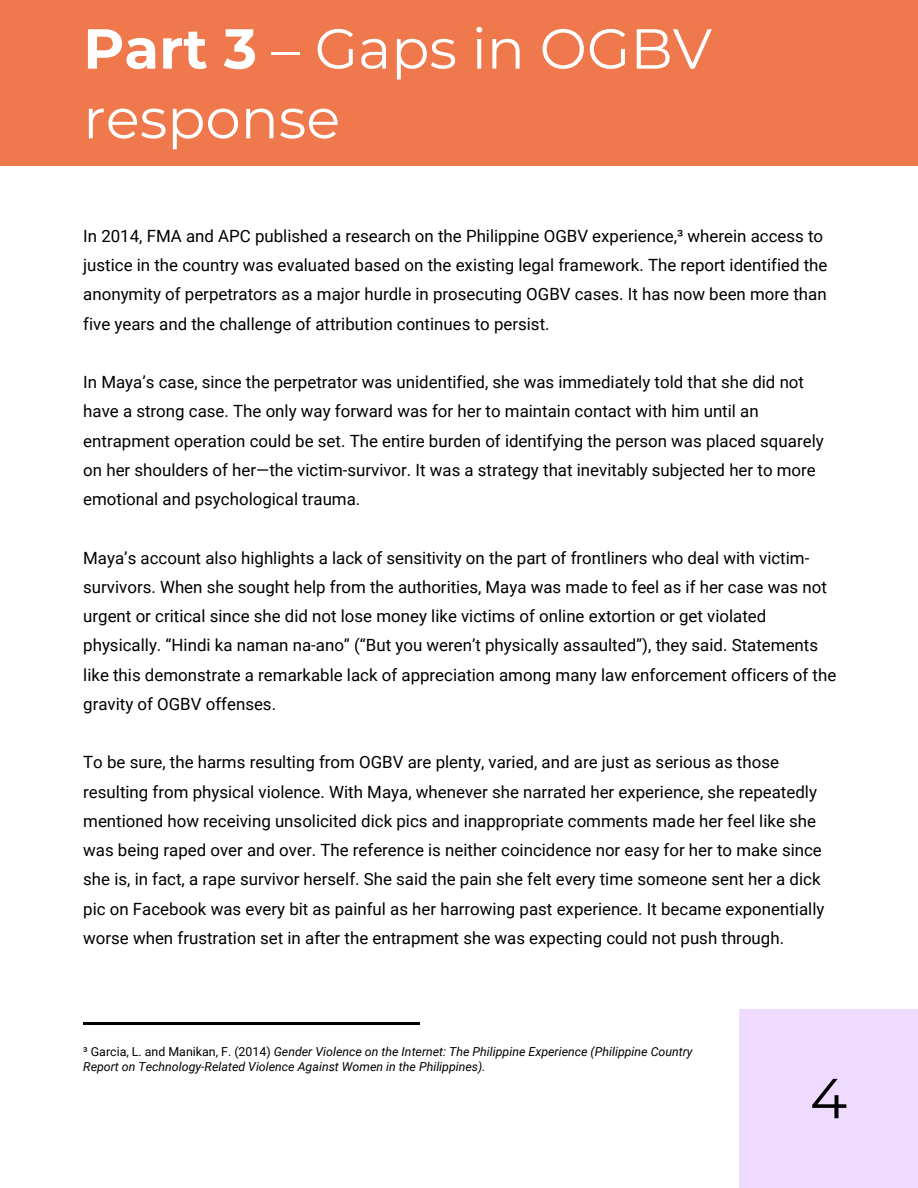
<style>
.page{position:relative;width:918px;height:1188px;background:#fff}
.page>*{position:absolute;margin:0;border:0;box-sizing:border-box;transform-origin:0 0}
.t1{font:56.25px/69.8px "Montserrat";color:#fff}
.t2{font:56.25px "Montserrat";color:#000}
.t3{font:16.8px/29.2px "Roboto";color:#000}
.t4{font:italic 12.3px/14.7px "Roboto";color:#000}
.s1{font-weight:700}
.s2{font-style:normal}
</style>
<div class="page">
<div style="left:0;top:0;width:918px;height:165px;background:#ef794d"></div>
<div style="left:739px;top:1009px;width:179px;height:179px;background:#efdbff"></div>
<hr style="left:83px;top:1023px;width:337px;height:2px;background:#000">
<h1 class="t1" style="left:83px;top:12px;width:630px"><span class="s1">Part 3</span> – Gaps in OGBV response</h1>
<p class="t3" style="left:83px;top:221px;width:746px">In 2014, FMA and APC published a research on the Philippine OGBV experience,³ wherein access to justice in the country was evaluated based on the existing legal framework. The report identified the anonymity of perpetrators as a major hurdle in prosecuting OGBV cases. It has now been more than five years and the challenge of attribution continues to persist.</p>
<p class="t3" style="left:83px;top:367px;width:742px">In Maya’s case, since the perpetrator was unidentified, she was immediately told that she did not have a strong case. The only way forward was for her to maintain contact with him until an entrapment operation could be set. The entire burden of identifying the person was placed squarely on her shoulders of her—the victim-survivor. It was a strategy that inevitably subjected her to more emotional and psychological trauma.</p>
<p class="t3" style="left:83px;top:542px;width:755px">Maya’s account also highlights a lack of sensitivity on the part of frontliners who deal with victim&shy;survivors. When she sought help from the authorities, Maya was made to feel as if her case was not urgent or critical since she did not lose money like victims of online extortion or get violated physically. “Hindi ka naman na-ano” (“But you weren’t physically assaulted”), they said. Statements like this demonstrate a remarkable lack of appreciation among many law enforcement officers of the gravity of OGBV offenses.</p>
<p class="t3" style="left:83px;top:747px;width:743px">To be sure, the harms resulting from OGBV are plenty, varied, and are just as serious as those resulting from physical violence. With Maya, whenever she narrated her experience, she repeatedly mentioned how receiving unsolicited dick pics and inappropriate comments made her feel like she was being raped over and over. The reference is neither coincidence nor easy for her to make since she is, in fact, a rape survivor herself. She said the pain she felt every time someone sent her a dick pic on Facebook was every bit as painful as her harrowing past experience. It became exponentially worse when frustration set in after the entrapment she was expecting could not push through.</p>
<p class="t4" style="left:83px;top:1044px;width:611px"><span class="s2">³ Garcia, L. and Manikan, F. (2014)</span> Gender Violence on the Internet: The Philippine Experience (Philippine Country<br>Report on Technology-Related Violence Against Women in the Philippines).</p>
<h1 class="t2" style="left:810px;top:1060px;width:39px">4</h1>
</div>
